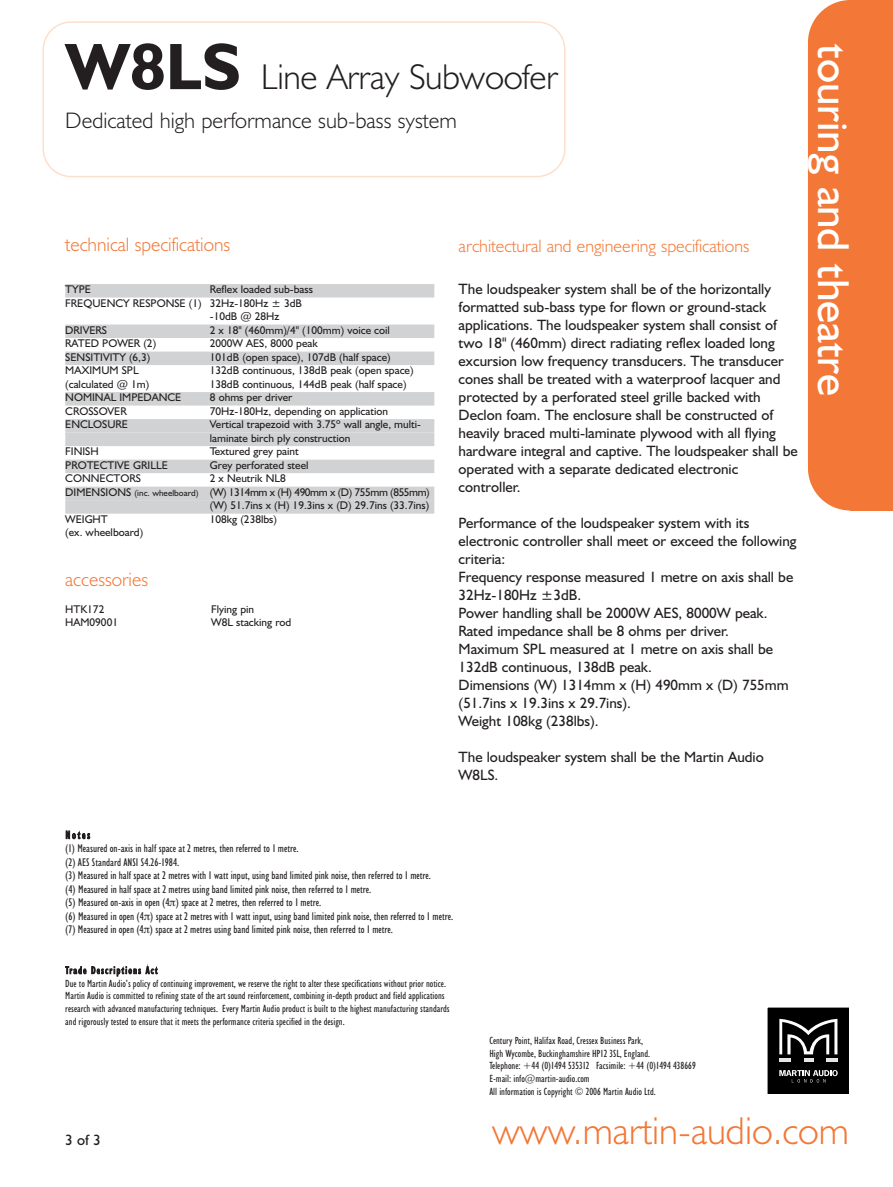
<style>
.page{position:relative;width:893px;height:1187px;background:#fff}
.page>*{position:absolute;margin:0;border:0;box-sizing:border-box;transform-origin:0 0}
.t1{font:45px "Humanist 521 BT";color:#fff}
.t2{font:300 39px "Humanist 521 BT";color:#f37736}
.t3{font:300 36px "Humanist 521 BT";letter-spacing:-.01em;color:#231f20}
.t4{font:300 22.5px "Humanist 521 BT";color:#231f20}
.t5{font:300 19.5px "Humanist 521 BT";color:#f37736}
.t6{font:300 18px "Humanist 521 BT";color:#f37736}
.t7{font:15px/18px "Humanist 521 BT";color:#231f20}
.t8{font:11.25px/13.5px "Humanist 521 BT";color:#231f20}
.t9{font:condensed 11.25px/13.5px "Humanist 521 BT";color:#231f20}
.t10{font:11.25px "Humanist 521 BT";letter-spacing:-.035em;color:#231f20}
.t11{font:condensed 10.5px/12.6px "Humanist 521 BT";color:#231f20}
.s1{font-weight:700;font-size:66px}
.s2{font-size:9px}
.s3{font-family:"Times";font-stretch:normal}
</style>
<div class="page">
<svg style="left:43px;top:21px;width:523px;height:156px"></svg>
<div style="left:768px;top:1007px;width:81px;height:87px;background:#000"></div>
<svg style="left:779px;top:1018px;width:58px;height:43px"></svg>
<svg style="left:779px;top:1070px;width:57px;height:12px"></svg>
<div style="left:766px;top:1006px;width:84px;height:89px;border:1px solid #fff"></div>
<div style="left:850px;top:0;width:43px;height:510px;background:#f37736"></div>
<div style="left:808px;top:0;width:85px;height:510px;background:#f37736;border-radius:43px"></div>
<div style="left:65px;top:284px;width:369px;height:13px;background:#d1d2d4"></div>
<div style="left:65px;top:324px;width:369px;height:14px;background:#d1d2d4"></div>
<div style="left:65px;top:351px;width:369px;height:14px;background:#d1d2d4"></div>
<div style="left:65px;top:392px;width:369px;height:13px;background:#d1d2d4"></div>
<div style="left:65px;top:419px;width:369px;height:13px;background:#d1d2d4"></div>
<div style="left:65px;top:432px;width:369px;height:14px;background:#d1d2d4"></div>
<div style="left:65px;top:459px;width:369px;height:14px;background:#d1d2d4"></div>
<div style="left:65px;top:486px;width:369px;height:14px;background:#d1d2d4"></div>
<div style="left:65px;top:500px;width:369px;height:13px;background:#d1d2d4"></div>
<h3 class="t3" style="left:65px;top:64px;width:494px"><span class="s1">W8LS</span> Line Array Subwoofer</h3>
<h3 class="t4" style="left:65px;top:113px;width:393px">Dedicated high performance sub-bass system</h3>
<h3 class="t5" style="left:65px;top:238px;width:166px">technical specifications</h3>
<p class="t8" style="left:65px;top:284px;width:27px">TYPE</p>
<p class="t8" style="left:210px;top:284px;width:105px">Reflex loaded sub-bass</p>
<p class="t8" style="left:65px;top:297px;width:238px">FREQUENCY RESPONSE (1) 32Hz-180Hz ± 3dB</p>
<p class="t8" style="left:210px;top:311px;width:71px">-10dB @ 28Hz</p>
<p class="t8" style="left:65px;top:324px;width:43px">DRIVERS</p>
<p class="t8" style="left:210px;top:324px;width:182px">2 x 18" (460mm)/4" (100mm) voice coil</p>
<p class="t8" style="left:65px;top:338px;width:92px">RATED POWER (2)</p>
<p class="t8" style="left:210px;top:338px;width:110px">2000W AES, 8000 peak</p>
<p class="t8" style="left:65px;top:351px;width:87px">SENSITIVITY (6,3)</p>
<p class="t8" style="left:210px;top:351px;width:182px">101dB (open space), 107dB (half space)</p>
<p class="t8" style="left:65px;top:365px;width:75px">MAXIMUM SPL</p>
<p class="t8" style="left:210px;top:365px;width:205px">132dB continuous, 138dB peak (open space)</p>
<p class="t8" style="left:65px;top:378px;width:86px">(calculated @ 1m)</p>
<p class="t8" style="left:210px;top:378px;width:198px">138dB continuous, 144dB peak (half space)</p>
<p class="t8" style="left:65px;top:392px;width:118px">NOMINAL IMPEDANCE</p>
<p class="t8" style="left:210px;top:392px;width:84px">8 ohms per driver</p>
<p class="t8" style="left:65px;top:405px;width:63px">CROSSOVER</p>
<p class="t8" style="left:210px;top:405px;width:180px">70Hz-180Hz, depending on application</p>
<p class="t8" style="left:65px;top:419px;width:64px">ENCLOSURE</p>
<p class="t8" style="left:210px;top:419px;width:213px">Vertical trapezoid with 3.75º wall angle, multi&shy;laminate birch ply construction</p>
<p class="t8" style="left:65px;top:446px;width:35px">FINISH</p>
<p class="t8" style="left:210px;top:446px;width:90px">Textured grey paint</p>
<p class="t8" style="left:65px;top:459px;width:104px">PROTECTIVE GRILLE</p>
<p class="t8" style="left:210px;top:459px;width:100px">Grey perforated steel</p>
<p class="t8" style="left:65px;top:473px;width:77px">CONNECTORS</p>
<p class="t8" style="left:210px;top:473px;width:77px">2 x Neutrik NL8</p>
<p class="t10" style="left:65px;top:488px;width:366px">DIMENSIONS <span class="s2">(inc. wheelboard)</span> (W) 1314mm x (H) 490mm x (D) 755mm (855mm)</p>
<p class="t8" style="left:210px;top:500px;width:221px">(W) 51.7ins x (H) 19.3ins x (D) 29.7ins (33.7ins)</p>
<p class="t8" style="left:65px;top:513px;width:44px">WEIGHT</p>
<p class="t8" style="left:210px;top:513px;width:69px">108kg (238lbs)</p>
<p class="t8" style="left:65px;top:527px;width:80px">(ex. wheelboard)</p>
<h3 class="t5" style="left:65px;top:572px;width:84px">accessories</h3>
<p class="t8" style="left:65px;top:603px;width:41px">HTK172</p>
<p class="t8" style="left:211px;top:603px;width:44px">Flying pin</p>
<p class="t8" style="left:65px;top:617px;width:54px">HAM09001</p>
<p class="t8" style="left:211px;top:617px;width:82px">W8L stacking rod</p>
<p class="t6" style="left:459px;top:239px;width:292px">architectural and engineering specifications</p>
<p class="t7" style="left:459px;top:281px;width:341px">The loudspeaker system shall be of the horizontally formatted sub-bass type for flown or ground-stack applications. The loudspeaker system shall consist of two 18" (460mm) direct radiating reflex loaded long excursion low frequency transducers. The transducer cones shall be treated with a waterproof lacquer and protected by a perforated steel grille backed with Declon foam. The enclosure shall be constructed of heavily braced multi-laminate plywood with all flying hardware integral and captive. The loudspeaker shall be operated with a separate dedicated electronic controller.</p>
<p class="t7" style="left:459px;top:515px;width:339px">Performance of the loudspeaker system with its electronic controller shall meet or exceed the following criteria:<br>Frequency response measured 1 metre on axis shall be 32Hz-180Hz ±3dB.<br>Power handling shall be 2000W AES, 8000W peak.<br>Rated impedance shall be 8 ohms per driver.<br>Maximum SPL measured at 1 metre on axis shall be 132dB continuous, 138dB peak.<br>Dimensions (W) 1314mm x (H) 490mm x (D) 755mm (51.7ins x 19.3ins x 29.7ins).<br>Weight 108kg (238lbs).</p>
<p class="t7" style="left:459px;top:749px;width:307px">The loudspeaker system shall be the Martin Audio<br>W8LS.</p>
<h1 class="t1" style="left:849px;top:44px;width:353px;rotate:90deg">touring and theatre</h1>
<p class="t9" style="left:65px;top:829px;width:389px">Notes<br>(1) Measured on-axis in half space at 2 metres, then referred to 1 metre.<br>(2) AES Standard ANSI S4.26-1984.<br>(3) Measured in half space at 2 metres with 1 watt input, using band limited pink noise, then referred to 1 metre.<br>(4) Measured in half space at 2 metres using band limited pink noise, then referred to 1 metre.<br>(5) Measured on-axis in open (4<span class="s3">π</span>) space at 2 metres, then referred to 1 metre.<br>(6) Measured in open (4<span class="s3">π</span>) space at 2 metres with 1 watt input, using band limited pink noise, then referred to 1 metre. (7) Measured in open (4<span class="s3">π</span>) space at 2 metres using band limited pink noise, then referred to 1 metre.</p>
<p class="t11" style="left:65px;top:964px;width:386px">Trade Descriptions Act<br>Due to Martin Audio’s policy of continuing improvement, we reserve the right to alter these specifications without prior notice.<br>Martin Audio is committed to refining state of the art sound reinforcement, combining in-depth product and field applications research with advanced manufacturing techniques. Every Martin Audio product is built to the highest manufacturing standards and rigorously tested to ensure that it meets the performance criteria specified in the design.</p>
<p class="t11" style="left:489px;top:1035px;width:208px">Century Point, Halifax Road, Cressex Business Park,<br>High Wycombe, Buckinghamshire HP12 3SL, England.<br>Telephone: +44 (0)1494 535312 Facsimile: +44 (0)1494 438669<br>E-mail: info@martin-audio.com<br>All information is Copyright © 2006 Martin Audio Ltd.</p>
<p class="t7" style="left:65px;top:1132px;width:37px">3 of 3</p>
<h2 class="t2" style="left:492px;top:1117px;width:358px">www.martin-audio.com</h2>
</div>
